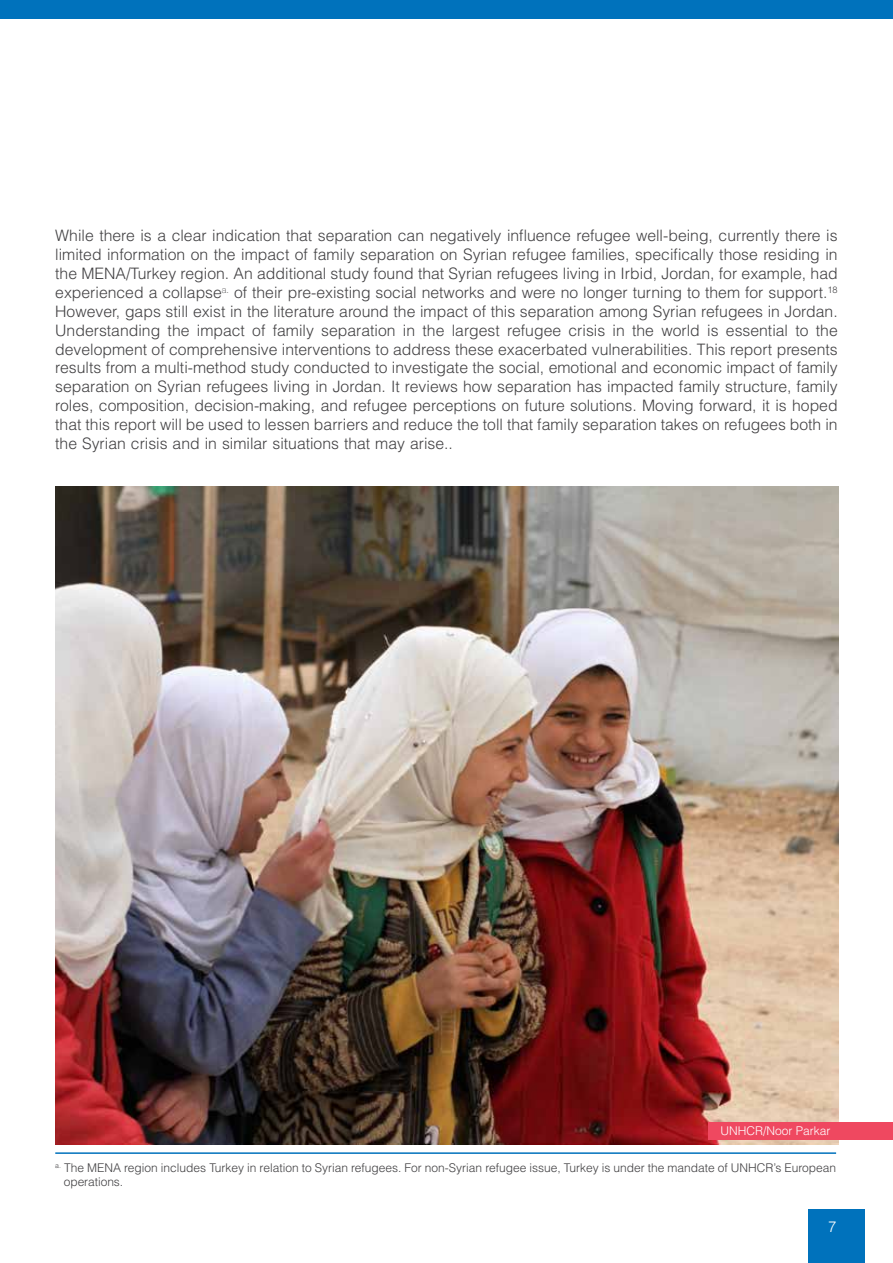
<style>
.page{position:relative;width:893px;height:1263px;background:#fff}
.page>*{position:absolute;margin:0;border:0;box-sizing:border-box;transform-origin:0 0}
.t1{font:300 15.75px/18.9px "Helvetica";color:#414042;text-align:justify}
.t2{font:300 15px "Helvetica";color:#fff}
.t3{font:300 12px/14.4px "Helvetica";color:#414042}
.t4{font:300 12px "Helvetica";color:#fff}
</style>
<div class="page">
<div style="left:808px;top:1209px;width:56px;height:54px;background:#0072bc"></div>
<div style="left:0;top:0;width:893px;height:19px;background:#0072bc"></div>
<img style="left:55px;top:486px;width:783px;height:658px">
<div style="left:708px;top:1122px;width:185px;height:17px;background:#ef4860"></div>
<hr style="left:55px;top:1152px;width:781px;height:2px;background:#0072bc">
<p class="t1" style="left:55px;top:226px;width:784px">While there is a clear indication that separation can negatively influence refugee well-being, currently there is limited information on the impact of family separation on Syrian refugee families, specifically those residing in the MENA/Turkey region. An additional study found that Syrian refugees living in Irbid, Jordan, for example, had experienced a collapse<sup>a.</sup> of their pre-existing social networks and were no longer turning to them for support.<sup>18<br></sup>However, gaps still exist in the literature around the impact of this separation among Syrian refugees in Jordan.<br>Understanding the impact of family separation in the largest refugee crisis in the world is essential to the development of comprehensive interventions to address these exacerbated vulnerabilities. This report presents results from a multi-method study conducted to investigate the social, emotional and economic impact of family separation on Syrian refugees living in Jordan. It reviews how separation has impacted family structure, family roles, composition, decision-making, and refugee perceptions on future solutions. Moving forward, it is hoped that this report will be used to lessen barriers and reduce the toll that family separation takes on refugees both in the Syrian crisis and in similar situations that may arise..</p>
<p class="t4" style="left:720px;top:1123px;width:112px">UNHCR/Noor Parkar</p>
<p class="t3" style="left:64px;top:1160px;width:774px;text-indent:-8px"><sup>a.</sup> The MENA region includes Turkey in relation to Syrian refugees. For non-Syrian refugee issue, Turkey is under the mandate of UNHCR’s European operations.</p>
<p class="t2" style="left:828px;top:1217px;width:10px">7</p>
</div>
